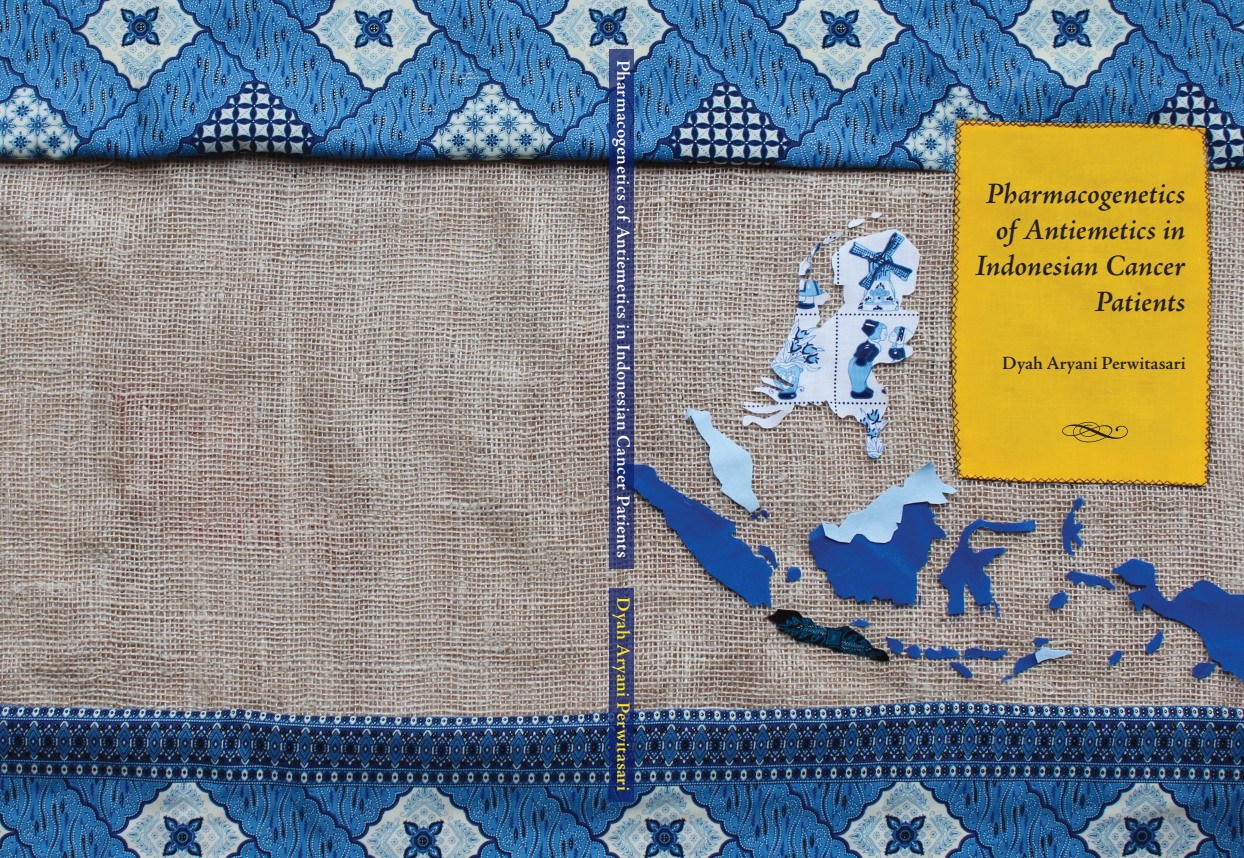
<style>
.page{position:relative;width:1244px;height:858px;background:#fff}
.page>*{position:absolute;margin:0;border:0;box-sizing:border-box;transform-origin:0 0}
.t1{font:53.75px "Type Embellishments One Let Plain";color:#231f20}
.t2{font:italic 600 30px/36px "Adobe Jenson Pro";letter-spacing:-.005em;color:#231f20;text-align:right}
.t3{font:600 18.75px "Adobe Jenson Pro";letter-spacing:.02em;color:#fff}
.t4{font:600 18.75px "Adobe Jenson Pro";letter-spacing:-.005em;color:#231f20}
.t5{font:600 18.75px "Adobe Jenson Pro";letter-spacing:.02em;color:#fce323}
</style>
<div class="page">
<img style="left:0;top:0;width:1243px;height:858px">
<svg style="left:609px;top:49px;width:25px;height:519px;background:#313d72"></svg>
<svg style="left:609px;top:588px;width:25px;height:214px;background:#29356c"></svg>
<svg style="left:0;top:0;width:5px;height:5px"></svg>
<svg style="left:0;top:853px;width:5px;height:5px"></svg>
<svg style="left:1239px;top:0;width:5px;height:5px"></svg>
<svg style="left:1239px;top:853px;width:5px;height:5px"></svg>
<p class="t3" style="left:633px;top:60px;width:500px;rotate:90deg">Pharmacogenetics of Antiemetics in Indonesian Cancer Patients</p>
<p class="t5" style="left:633px;top:597px;width:195px;rotate:90deg">Dyah Aryani Perwitasari</p>
<p class="t2" style="left:985px;top:177px;width:201px">Pharmacogenetics</p>
<p class="t2" style="left:995px;top:213px;width:191px">of Antiemetics in</p>
<p class="t2" style="left:975px;top:249px;width:211px">Indonesian Cancer<br>Patients</p>
<p class="t4" style="left:1002px;top:353px;width:185px">Dyah Aryani Perwitasari</p>
<p class="t1" style="left:1059px;top:411px;width:72px">d</p>
</div>
